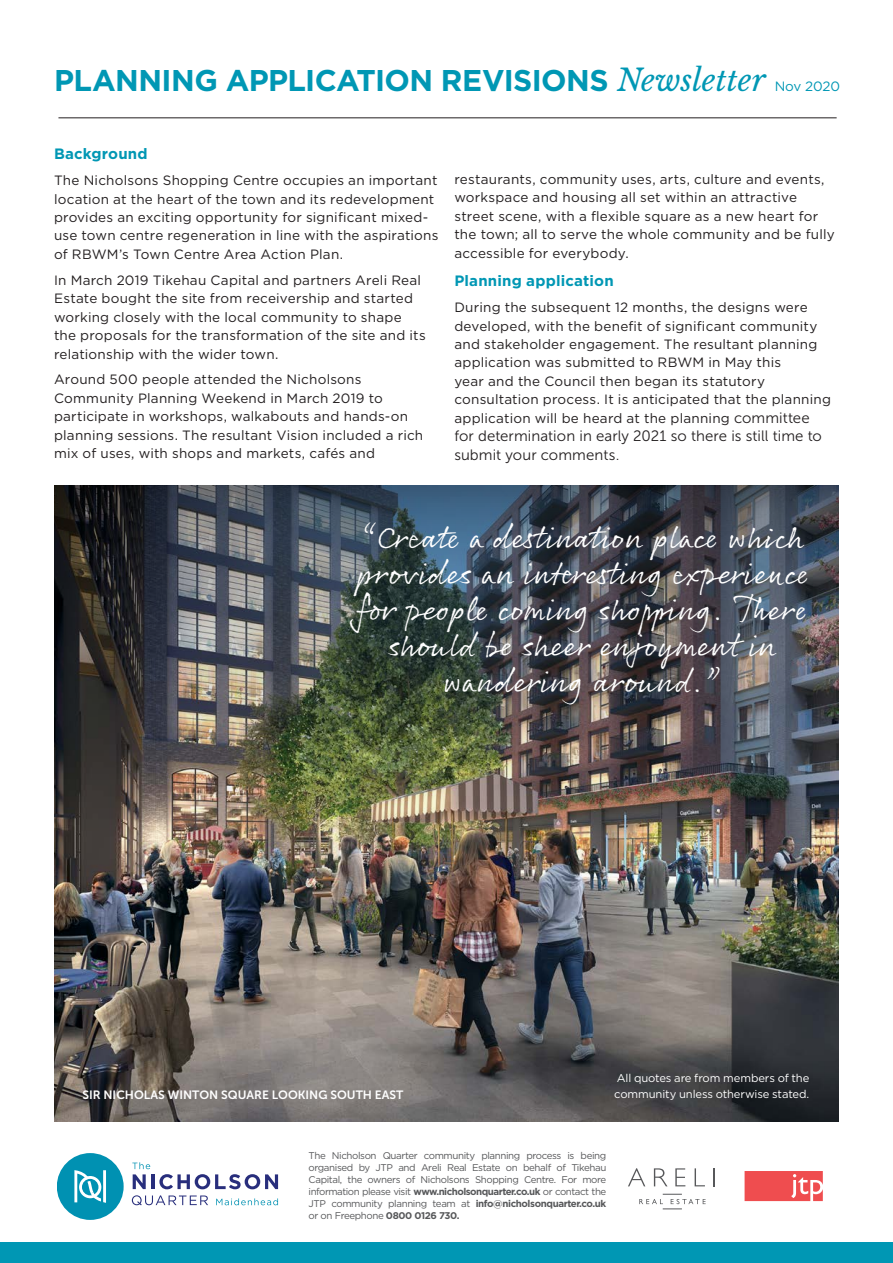
<style>
.page{position:relative;width:893px;height:1263px;background:#fff}
.page>*{position:absolute;margin:0;border:0;box-sizing:border-box;transform-origin:0 0}
.Align_top_titles_rig{font:32.4px/36px "Rollerscript Rough";letter-spacing:.015em;color:#fff;text-align:center}
.t1{font:700 30px "Gotham";letter-spacing:-.02em;color:#0097b4}
.t2{font:15px/18.5px "Museo Sans 300";letter-spacing:.005em;color:#231f20}
.t3{font:700 15px "Gotham";letter-spacing:.01em;color:#0097b4}
.t4{font:13.5px/18.5px "Gotham";letter-spacing:.015em;color:#231f20}
.t5{font:13.5px "Gotham";letter-spacing:-.01em;color:#0097b4}
.t6{font:12px "Museo Sans 700";color:#fff}
.t7{font:11.25px/16.5px "Gotham";letter-spacing:-.01em;color:#fff}
.t8{font:9.75px/12px "Gotham";letter-spacing:-.05em;color:#57585a;text-align:justify}
.s1{font-family:"Libre Baskerville";font-weight:400;font-style:italic}
.s2{font-family:"Museo Sans 300";font-size:15px}
.s3{font-weight:700}
</style>
<div class="page">
<img style="left:54px;top:973px;width:785px;height:148px">
<hr style="left:58px;top:118px;width:779px;height:1px;background:#231f20">
<svg style="left:745px;top:1171px;width:78px;height:30px"></svg>
<div style="left:57px;top:1153px;width:67px;height:67px;background:#0091b2;border-radius:50%"></div>
<svg style="left:57px;top:1162px;width:221px;height:58px"></svg>
<svg style="left:628px;top:1168px;width:17px;height:18px"></svg>
<svg style="left:654px;top:1168px;width:13px;height:18px"></svg>
<svg style="left:675px;top:1168px;width:10px;height:18px"></svg>
<svg style="left:695px;top:1168px;width:10px;height:18px"></svg>
<svg style="left:713px;top:1168px;width:2px;height:18px"></svg>
<svg style="left:639px;top:1194px;width:67px;height:15px"></svg>
<div style="left:0;top:1242px;width:893px;height:21px;background:#0097b4"></div>
<img style="left:54px;top:485px;width:785px;height:488px">
<p class="t1" style="left:54px;top:60px;width:713px">PLANNING APPLICATION REVISIONS <span class="s1">Newsletter</span></p>
<p class="t5" style="left:775px;top:78px;width:67px">Nov 2020</p>
<p class="t3" style="left:54px;top:144px;width:95px">Background</p>
<p class="t4" style="left:54px;top:171px;width:386px">The Nicholsons Shopping Centre occupies an important location at the heart of the town and its redevelopment provides an exciting opportunity for significant mixed&shy;use town centre regeneration in line with the aspirations of RBWM’s Town Centre Area Action Plan.</p>
<p class="t4" style="left:54px;top:270px;width:373px">In March 2019 Tikehau Capital and partners Areli Real Estate bought the site from receivership and started working closely with the local community to shape the proposals for the transformation of the site and its relationship with the wider town.</p>
<p class="t4" style="left:54px;top:370px;width:371px">Around 500 people attended the Nicholsons Community Planning Weekend in March 2019 to participate in workshops, walkabouts and hands-on planning sessions. The resultant Vision included a rich mix of uses, with shops and markets, cafés and</p>
<p class="t4" style="left:454px;top:170px;width:382px">restaurants, community uses, arts, culture and events, workspace and housing all set within an attractive street scene, with a flexible square as a new heart for the town; all to serve the whole community and be fully accessible for everybody.</p>
<p class="t3" style="left:454px;top:271px;width:161px">Planning application</p>
<p class="t4" style="left:454px;top:298px;width:378px">During the subsequent 12 months, the designs were developed, with the benefit of significant community and stakeholder engagement. The resultant planning application was submitted to RBWM in May this<br>year and the Council then began its statutory consultation process. It is anticipated that the planning application will be heard at the planning <span class="s2">committee</span></p>
<p class="t2" style="left:454px;top:427px;width:369px">for determination in early 2021 so there is still time to submit your comments.</p>
<p class="Align_top_titles_rig" style="left:357px;top:518px;width:453px">“Create a destination place which provides an interesting experience for people coming shopping. There should be sheer enjoyment in wandering around.”</p>
<p class="t6" style="left:82px;top:1088px;width:323px">SIR NICHOLAS WINTON SQUARE LOOKING SOUTH EAST</p>
<p class="t7" style="left:614px;top:1069px;width:197px">All quotes are from members of the community unless otherwise stated.</p>
<p class="t8" style="left:309px;top:1149px;width:299px">The Nicholson Quarter community planning process is being organised by JTP and Areli Real Estate on behalf of Tikehau Capital, the owners of Nicholsons Shopping Centre. For more information please visit <span class="s3">www.nicholsonquarter.co.uk</span> or contact the JTP community planning team at <span class="s3">info@nicholsonquarter.co.uk </span>or on Freephone <span class="s3">0800 0126 730.</span></p>
</div>
